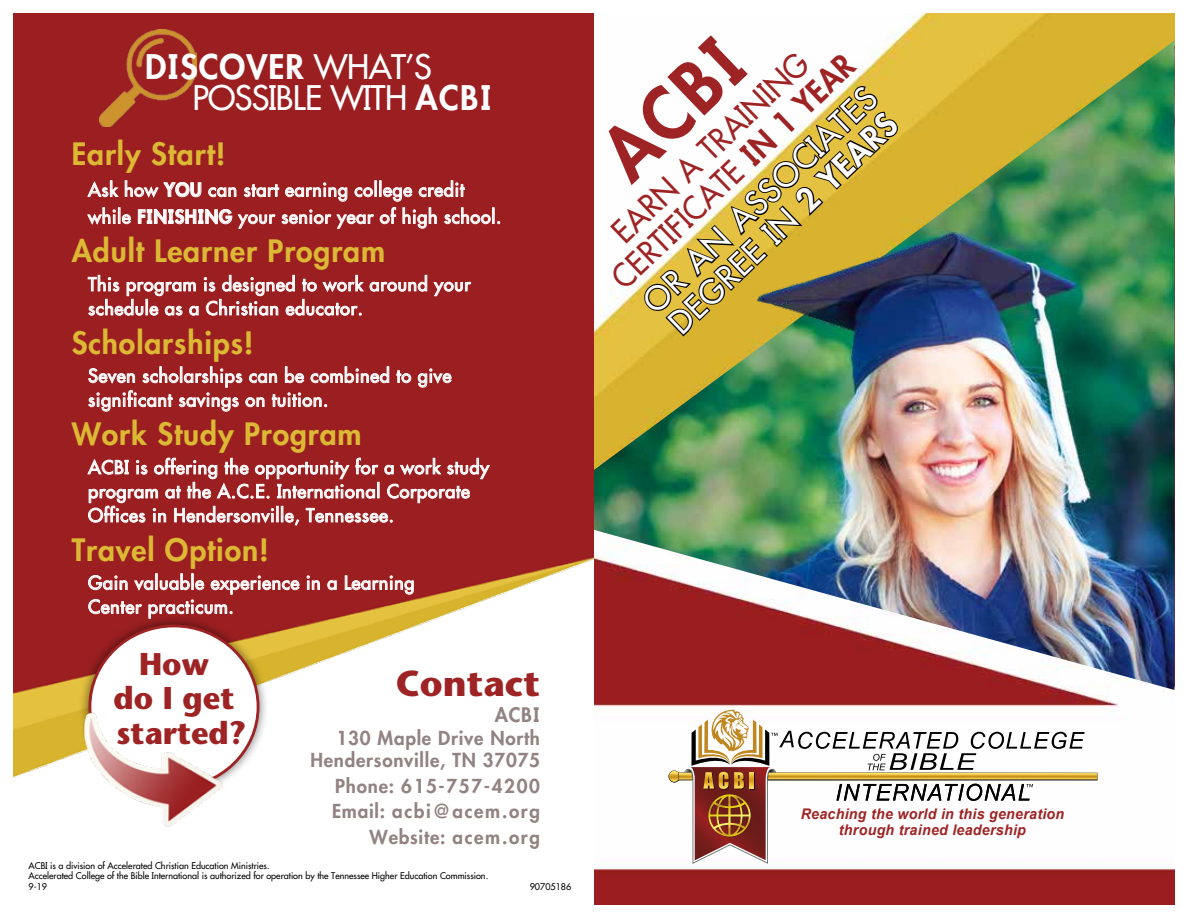
<style>
.page{position:relative;width:1188px;height:918px;background:#fff}
.page>*{position:absolute;margin:0;border:0;box-sizing:border-box;transform-origin:0 0}
.t1{font:800 70.95px "Ace Futura NEW";color:#9e2324}
.t2{font:700 36px "Stone Sans Std";color:#9e2324}
.t3{font:33px/30.8px "Ace Futura NEW";letter-spacing:-.02em;color:#fff}
.t4{font:31.5px/32.5px "Ace Futura NEW";color:#9e2324;text-align:center;scale:.94 1}
.t5{font:31.5px/32.5px "Ace Futura NEW";color:#fff}
.t6{font:700 31.5px/34.5px "Stone Sans Std";color:#9e2324;text-align:center}
.t7{font:800 30px "Ace Futura NEW";letter-spacing:.03em;color:#dcb835}
.t8{font:800 19.5px "Ace Futura NEW";color:#928282}
.t9{font:800 18.75px/25.5px "Ace Futura NEW";letter-spacing:.09em;color:#928282;text-align:right}
.t10{font:800 18.75px/22.5px "Ace Futura NEW";letter-spacing:.04em;color:#928282;text-align:right}
.t11{font:18px/24px "Ace Futura NEW";letter-spacing:.04em;color:#fff}
.t12{font:italic 700 14.7px/16px "Arial";letter-spacing:.02em;color:#9e2324;text-align:center}
.t13{font:9px/10.5px "Ace Futura NEW";color:#000}
.s1{font-weight:800}
</style>
<div class="page">
<img style="left:14px;top:14px;width:1160px;height:890px">
<svg style="left:87px;top:180px;width:413px;height:49px;background:#ad4749"></svg>
<svg style="left:87px;top:275px;width:384px;height:41px;background:#ae4b4d"></svg>
<svg style="left:396px;top:370px;width:16px;height:13px"></svg>
<svg style="left:418px;top:369px;width:34px;height:19px"></svg>
<svg style="left:88px;top:366px;width:302px;height:46px;background:#ad484a"></svg>
<svg style="left:87px;top:457px;width:403px;height:69px;background:#ac4748"></svg>
<svg style="left:307px;top:576px;width:13px;height:14px"></svg>
<svg style="left:327px;top:580px;width:10px;height:10px"></svg>
<svg style="left:344px;top:575px;width:70px;height:20px"></svg>
<svg style="left:88px;top:573px;width:212px;height:46px;background:#ae494b"></svg>
<img style="left:100px;top:30px;width:97px;height:97px">
<svg style="left:669px;top:709px;width:429px;height:155px"></svg>
<div style="left:78px;top:614px;width:192px;height:185px;background:#000;opacity:.55"></div>
<div style="left:90px;top:626px;width:168px;height:162px;background:#fff;border-radius:50%"></div>
<img style="left:74px;top:707px;width:156px;height:125px">
<img style="left:594px;top:40px;width:580px;height:650px">
<img style="left:734px;top:209px;width:238px;height:149px">
<h3 class="t3" style="left:193px;top:51px;width:297px;text-indent:-48px"><span class="s1">DISCOVER</span> WHAT’S<br>POSSIBLE WITH <span class="s1">ACBI</span></h3>
<h3 class="t7" style="left:72px;top:134px;width:155px">Early Start!</h3>
<p class="t11" style="left:88px;top:176px;width:415px;line-height:27px">Ask how <span class="s1">YOU</span> can start earning college credit while <span class="s1">finishing</span> your senior year of high school.</p>
<h3 class="t7" style="left:72px;top:231px;width:315px">Adult Learner Program</h3>
<p class="t11" style="left:88px;top:272px;width:384px">This program is designed to work around your schedule as a Christian educator.</p>
<h3 class="t7" style="left:72px;top:323px;width:184px">Scholarships!</h3>
<p class="t11" style="left:88px;top:364px;width:365px">Seven scholarships can be combined to give significant savings on tuition.</p>
<h3 class="t7" style="left:72px;top:414px;width:291px">Work Study Program</h3>
<p class="t11" style="left:88px;top:455px;width:402px">ACBI is offering the opportunity for a work study program at the A.C.E. International Corporate<br>Offices in Hendersonville, Tennessee.</p>
<h3 class="t7" style="left:72px;top:530px;width:199px">Travel Option!</h3>
<p class="t11" style="left:88px;top:571px;width:328px">Gain valuable experience in a Learning<br>Center practicum.</p>
<h3 class="t6" style="left:113px;top:647px;width:135px">How<br>do I get started?</h3>
<h2 class="t2" style="left:396px;top:662px;width:146px">Contact</h2>
<p class="t8" style="left:495px;top:702px;width:44px">ACBI</p>
<p class="t10" style="left:310px;top:727px;width:231px">130 Maple Drive North<br>Hendersonville, TN 37075</p>
<p class="t9" style="left:332px;top:773px;width:210px">Phone: 615-757-4200<br>Email: acbi@acem.org<br>Website: acem.org</p>
<p class="t13" style="left:28px;top:860px;width:461px">ACBI is a division of Accelerated Christian Education Ministries.<br>Accelerated College of the Bible International is authorized for operation by the Tennessee Higher Education Commission.<br>9-19</p>
<p class="t13" style="left:530px;top:881px;width:43px">90705186</p>
<h1 class="t1" style="left:581px;top:132px;width:166px;rotate:-44deg">ACBI</h1>
<h3 class="t4" style="left:583px;top:248px;width:344px;rotate:-44deg">EARN A TRAINING<br>CERTIFICATE <span class="s1">IN 1 YEAR</span></h3>
<h3 class="t5" style="left:637px;top:295px;width:311px;rotate:-44deg">OR AN ASSOCIATES<br>DEGREE IN <span class="s1">2 YEARS</span></h3>
<p class="t12" style="left:801px;top:806px;width:265px">Reaching the world in this generation through trained leadership</p>
</div>
